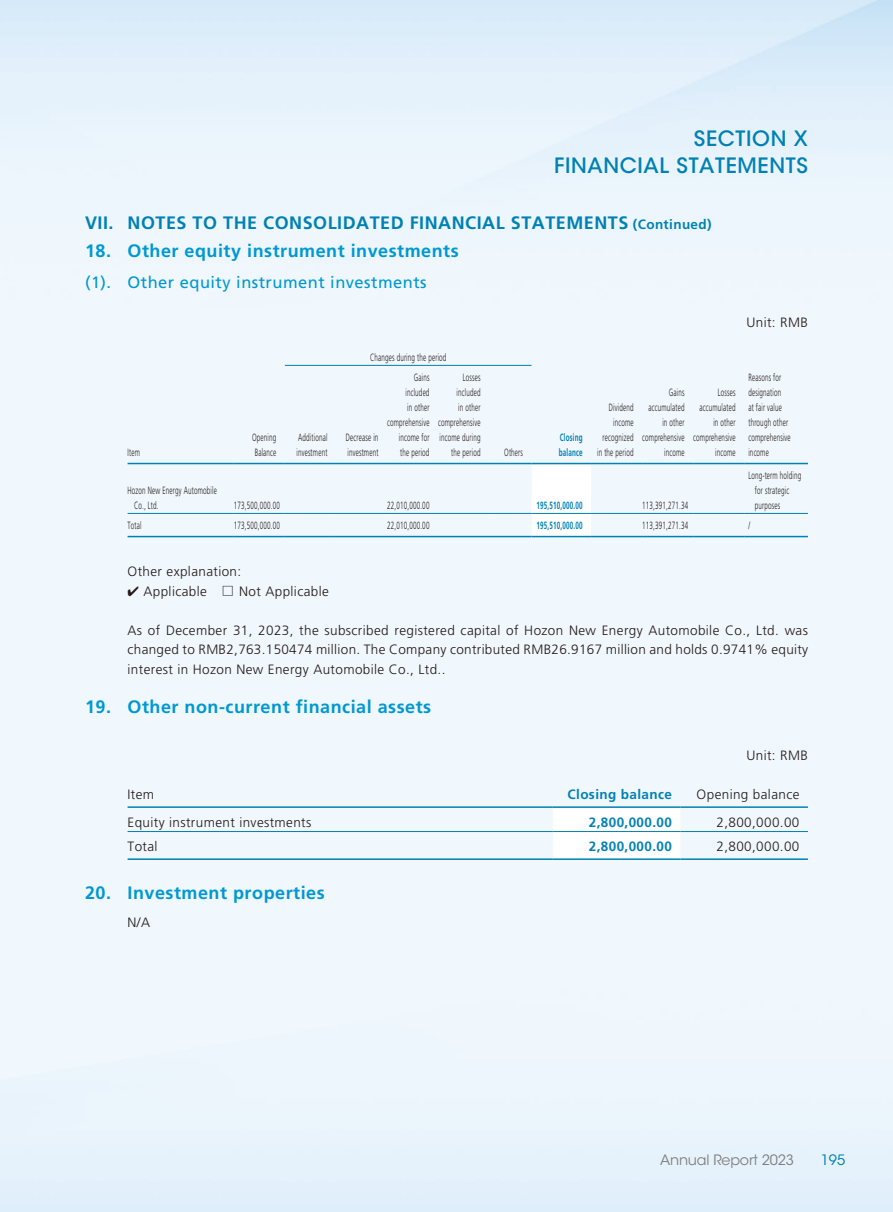
<style>
.page{position:relative;width:893px;height:1212px;background:#fff}
.page>*{position:absolute;margin:0;border:0;box-sizing:border-box;transform-origin:0 0}
.t1{font:500 21px/27px "ITC Avant Garde Std";letter-spacing:.03em;color:#0081b3;text-align:right}
.t2{font:700 18px "Frutiger LT Std";letter-spacing:.03em;color:#0098d2}
.t3{font:700 18px "Frutiger LT Std";letter-spacing:.03em;color:#0081b3}
.t4{font:16.5px "Frutiger LT Std";letter-spacing:.03em;color:#0098d2}
.t5{font:14.25px "ITC Avant Garde Std";letter-spacing:-.01em;color:#808080}
.t6{font:14.25px "ITC Avant Garde Std";color:#0081b3}
.t7{font:300 13.5px/19.5px "Frutiger LT Std";letter-spacing:.03em;color:#231916;text-align:justify}
.t8{font:700 13.5px "Frutiger LT Std";letter-spacing:.03em;color:#0081b3}
.t9{font:300 10.5px/15px "Frutiger LT Std";letter-spacing:.03em;color:#231916;scale:.6 1}
.t10{font:700 10.5px/15px "Frutiger LT Std";letter-spacing:.03em;color:#0081b3;scale:.6 1}
.s1{font-size:13.5px}
.s2{font-family:"M Hei HK"}
</style>
<div class="page">
<svg style="left:531px;top:464px;width:60px;height:72px"></svg>
<hr style="left:285px;top:365px;width:246px;height:1px;background:#0081b3">
<hr style="left:128px;top:463px;width:106px;height:1px;background:#0081b3">
<hr style="left:234px;top:463px;width:51px;height:1px;background:#0081b3">
<hr style="left:285px;top:463px;width:51px;height:1px;background:#0081b3">
<hr style="left:336px;top:463px;width:51px;height:1px;background:#0081b3">
<hr style="left:387px;top:463px;width:51px;height:1px;background:#0081b3">
<hr style="left:438px;top:463px;width:51px;height:1px;background:#0081b3">
<hr style="left:489px;top:463px;width:42px;height:1px;background:#0081b3">
<hr style="left:531px;top:463px;width:60px;height:1px;background:#0081b3">
<hr style="left:591px;top:463px;width:51px;height:1px;background:#0081b3">
<hr style="left:642px;top:463px;width:51px;height:1px;background:#0081b3">
<hr style="left:693px;top:463px;width:51px;height:1px;background:#0081b3">
<hr style="left:744px;top:463px;width:64px;height:1px;background:#0081b3">
<hr style="left:128px;top:513px;width:106px;height:1px;background:#0081b3">
<hr style="left:234px;top:513px;width:51px;height:1px;background:#0081b3">
<hr style="left:285px;top:513px;width:51px;height:1px;background:#0081b3">
<hr style="left:336px;top:513px;width:51px;height:1px;background:#0081b3">
<hr style="left:387px;top:513px;width:51px;height:1px;background:#0081b3">
<hr style="left:438px;top:513px;width:51px;height:1px;background:#0081b3">
<hr style="left:489px;top:513px;width:42px;height:1px;background:#0081b3">
<hr style="left:531px;top:513px;width:60px;height:1px;background:#0081b3">
<hr style="left:591px;top:513px;width:51px;height:1px;background:#0081b3">
<hr style="left:642px;top:513px;width:51px;height:1px;background:#0081b3">
<hr style="left:693px;top:513px;width:51px;height:1px;background:#0081b3">
<hr style="left:744px;top:513px;width:64px;height:1px;background:#0081b3">
<hr style="left:128px;top:536px;width:106px;height:1px;background:#0081b3">
<hr style="left:234px;top:536px;width:51px;height:1px;background:#0081b3">
<hr style="left:285px;top:536px;width:51px;height:1px;background:#0081b3">
<hr style="left:336px;top:536px;width:51px;height:1px;background:#0081b3">
<hr style="left:387px;top:536px;width:51px;height:1px;background:#0081b3">
<hr style="left:438px;top:536px;width:51px;height:1px;background:#0081b3">
<hr style="left:489px;top:536px;width:42px;height:1px;background:#0081b3">
<hr style="left:531px;top:536px;width:60px;height:1px;background:#0081b3">
<hr style="left:591px;top:536px;width:51px;height:1px;background:#0081b3">
<hr style="left:642px;top:536px;width:51px;height:1px;background:#0081b3">
<hr style="left:693px;top:536px;width:51px;height:1px;background:#0081b3">
<hr style="left:744px;top:536px;width:64px;height:1px;background:#0081b3">
<hr style="left:128px;top:806px;width:425px;height:2px;background:#0081b3">
<hr style="left:553px;top:806px;width:127px;height:2px;background:#0081b3">
<hr style="left:680px;top:806px;width:128px;height:2px;background:#0081b3">
<hr style="left:128px;top:831px;width:425px;height:1px;background:#0081b3">
<hr style="left:553px;top:831px;width:127px;height:1px;background:#0081b3">
<hr style="left:680px;top:831px;width:128px;height:1px;background:#0081b3">
<hr style="left:128px;top:858px;width:425px;height:2px;background:#0081b3">
<hr style="left:553px;top:858px;width:127px;height:2px;background:#0081b3">
<hr style="left:680px;top:858px;width:128px;height:2px;background:#0081b3">
<h1 class="t1" style="left:554px;top:125px;width:255px">SECTION X<br>FINANCIAL STATEMENTS</h1>
<h2 class="t3" style="left:85px;top:212px;width:628px">VII. NOTES TO THE CONSOLIDATED FINANCIAL STATEMENTS <span class="s1">(Continued)</span></h2>
<h2 class="t2" style="left:85px;top:240px;width:375px">18. Other equity instrument investments</h2>
<h3 class="t4" style="left:85px;top:272px;width:343px">(1). Other equity instrument investments</h3>
<p class="t9" style="left:128px;top:445px;width:22px">Item</p>
<p class="t9" style="left:134px;top:483px;width:140px;text-indent:-6px">Hozon New Energy Automobile<br>Co., Ltd.</p>
<p class="t9" style="left:370px;top:350px;width:129px">Changes during the period</p>
<p class="t9" style="left:252px;top:430px;width:42px">Opening<br>Balance</p>
<p class="t9" style="left:296px;top:430px;width:53px">Additional investment</p>
<p class="t9" style="left:346px;top:430px;width:56px">Decrease in investment</p>
<p class="t9" style="left:387px;top:370px;width:72px;text-align:right">Gains included<br>in other comprehensive income for<br>the period</p>
<p class="t9" style="left:438px;top:370px;width:72px;text-align:right">Losses included<br>in other comprehensive income during the period</p>
<p class="t9" style="left:504px;top:445px;width:33px">Others</p>
<p class="t10" style="left:559px;top:430px;width:41px">Closing balance</p>
<p class="t9" style="left:597px;top:400px;width:62px;text-align:right">Dividend income recognized in the period</p>
<p class="t9" style="left:642px;top:385px;width:72px;text-align:right">Gains accumulated in other comprehensive income</p>
<p class="t9" style="left:693px;top:385px;width:72px;text-align:right">Losses accumulated in other comprehensive income</p>
<p class="t9" style="left:234px;top:498px;width:78px">173,500,000.00</p>
<p class="t9" style="left:387px;top:498px;width:72px">22,010,000.00</p>
<p class="t10" style="left:536px;top:498px;width:78px">195,510,000.00</p>
<p class="t9" style="left:642px;top:498px;width:78px">113,391,271.34</p>
<p class="t7" style="left:746px;top:312px;width:63px">Unit: RMB</p>
<p class="t9" style="left:748px;top:370px;width:72px">Reasons for designation<br>at fair value through other comprehensive income</p>
<p class="t9" style="left:755px;top:468px;width:79px;text-indent:-6px">Long-term holding for strategic purposes</p>
<p class="t9" style="left:128px;top:518px;width:25px">Total</p>
<p class="t9" style="left:234px;top:518px;width:78px">173,500,000.00</p>
<p class="t9" style="left:387px;top:518px;width:72px">22,010,000.00</p>
<p class="t10" style="left:536px;top:518px;width:78px">195,510,000.00</p>
<p class="t9" style="left:642px;top:518px;width:78px">113,391,271.34</p>
<p class="t9" style="left:748px;top:518px;width:4px">/</p>
<p class="t7" style="left:128px;top:562px;width:115px">Other explanation:</p>
<p class="t7" style="left:128px;top:582px;width:203px">✔ Applicable <span class="s2">□</span> Not Applicable</p>
<p class="t7" style="left:128px;top:621px;width:682px">As of December 31, 2023, the subscribed registered capital of Hozon New Energy Automobile Co., Ltd. was changed to RMB2,763.150474 million. The Company contributed RMB26.9167 million and holds 0.9741% equity interest in Hozon New Energy Automobile Co., Ltd..</p>
<h2 class="t2" style="left:85px;top:696px;width:348px">19. Other non-current financial assets</h2>
<p class="t7" style="left:746px;top:746px;width:63px">Unit: RMB</p>
<p class="t7" style="left:128px;top:785px;width:28px">Item</p>
<p class="t8" style="left:568px;top:787px;width:106px">Closing balance</p>
<p class="t7" style="left:697px;top:785px;width:104px">Opening balance</p>
<p class="t7" style="left:128px;top:813px;width:185px">Equity instrument investments</p>
<p class="t8" style="left:589px;top:815px;width:84px">2,800,000.00</p>
<p class="t7" style="left:716px;top:813px;width:84px">2,800,000.00</p>
<p class="t7" style="left:128px;top:837px;width:32px">Total</p>
<p class="t8" style="left:589px;top:839px;width:84px">2,800,000.00</p>
<p class="t7" style="left:716px;top:837px;width:84px">2,800,000.00</p>
<h2 class="t2" style="left:85px;top:882px;width:241px">20. Investment properties</h2>
<p class="t7" style="left:128px;top:913px;width:24px">N/A</p>
<h3 class="t5" style="left:660px;top:1151px;width:136px">Annual Report 2023</h3>
<h3 class="t6" style="left:821px;top:1151px;width:26px">195</h3>
</div>
